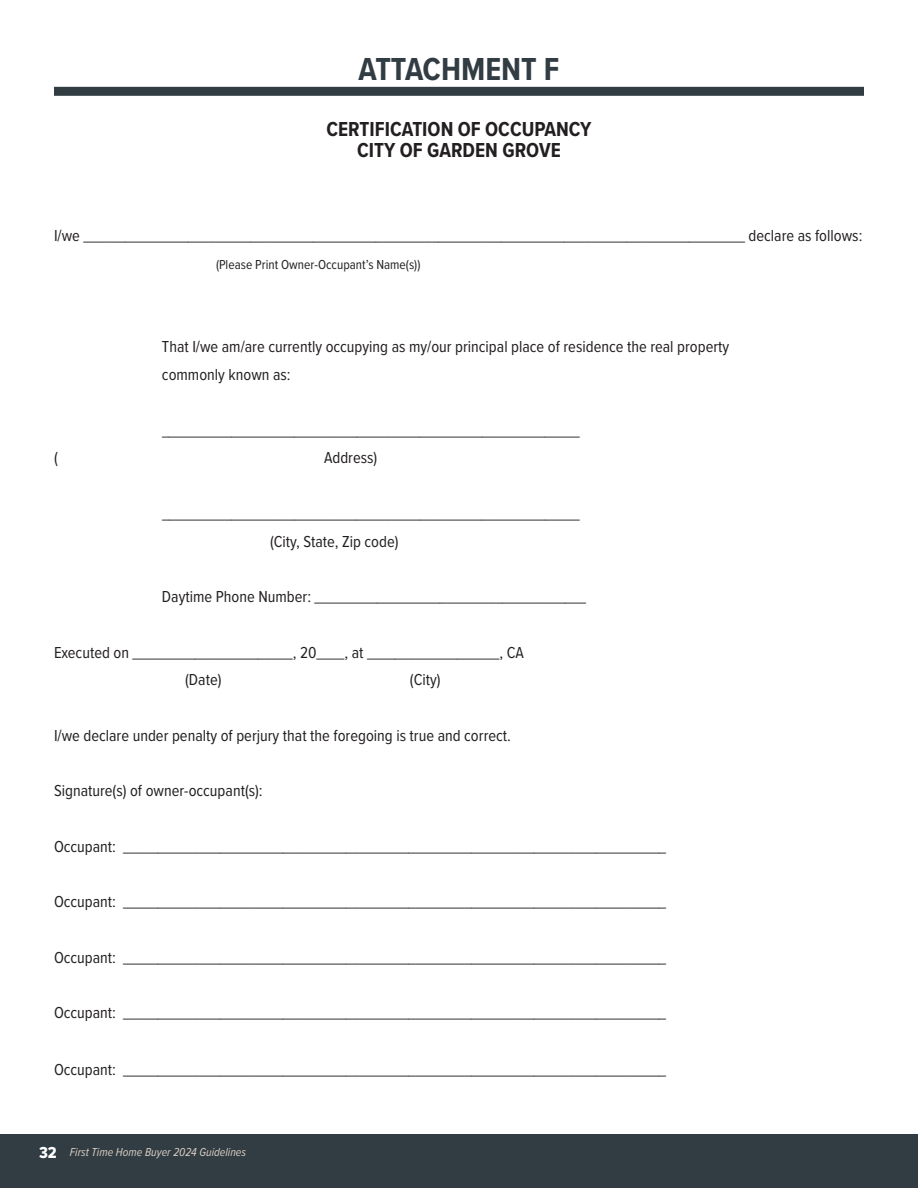
<style>
.page{position:relative;width:918px;height:1188px;background:#fff}
.page>*{position:absolute;margin:0;border:0;box-sizing:border-box;transform-origin:0 0}
.H1_Attachments{font:700 33px "Proxima Nova Cond";color:#323c43}
.H3_SubHead_Story{font:700 21px "Proxima Nova Cond";color:#231f20}
.Attachment_Paragraph{font:16.5px "Proxima Nova Cond";color:#231f20}
.Attachment_Paragraph-2{font:13.5px "Proxima Nova Cond";color:#231f20}
.t1{font:italic 12px "Proxima Nova Cond";color:#d7cdc3}
.s1{font-family:"Proxima Nova Cond Extrabld";font-style:normal;font-size:16.5px;color:#fff}
</style>
<div class="page">
<div style="left:0;top:1134px;width:918px;height:54px;background:#323c43"></div>
<div style="left:54px;top:87px;width:810px;height:9px;background:#323c43"></div>
<h1 class="H1_Attachments" style="left:359px;top:45px;width:202px">ATTACHMENT F</h1>
<h3 class="H3_SubHead_Story" style="left:326px;top:114px;width:267px">CERTIFICATION OF OCCUPANCY</h3>
<h3 class="H3_SubHead_Story" style="left:357px;top:135px;width:205px">CITY OF GARDEN GROVE</h3>
<p class="Attachment_Paragraph" style="left:54px;top:224px;width:810px">I/we _______________________________________________________________________________________________ declare as follows:</p>
<p class="Attachment_Paragraph-2" style="left:216px;top:255px;width:206px">(Please Print Owner-Occupant’s Name(s))</p>
<p class="Attachment_Paragraph" style="left:162px;top:335px;width:569px">That I/we am/are currently occupying as my/our principal place of residence the real property</p>
<p class="Attachment_Paragraph" style="left:162px;top:362px;width:130px">commonly known as:</p>
<p class="Attachment_Paragraph" style="left:162px;top:418px;width:419px">____________________________________________________________</p>
<p class="Attachment_Paragraph" style="left:54px;top:446px;width:5px">(</p>
<p class="Attachment_Paragraph" style="left:324px;top:446px;width:55px">Address)</p>
<p class="Attachment_Paragraph" style="left:162px;top:501px;width:419px">____________________________________________________________</p>
<p class="Attachment_Paragraph" style="left:270px;top:529px;width:130px">(City, State, Zip code)</p>
<p class="Attachment_Paragraph" style="left:162px;top:584px;width:426px">Daytime Phone Number: _______________________________________</p>
<p class="Attachment_Paragraph" style="left:54px;top:640px;width:471px">Executed on _______________________, 20____, at ___________________, CA</p>
<p class="Attachment_Paragraph" style="left:185px;top:668px;width:38px">(Date)</p>
<p class="Attachment_Paragraph" style="left:410px;top:668px;width:32px">(City)</p>
<p class="Attachment_Paragraph" style="left:54px;top:723px;width:458px">I/we declare under penalty of perjury that the foregoing is true and correct.</p>
<p class="Attachment_Paragraph" style="left:54px;top:779px;width:210px">Signature(s) of owner-occupant(s):</p>
<p class="Attachment_Paragraph" style="left:54px;top:834px;width:614px">Occupant: ______________________________________________________________________________</p>
<p class="Attachment_Paragraph" style="left:54px;top:890px;width:614px">Occupant: ______________________________________________________________________________</p>
<p class="Attachment_Paragraph" style="left:54px;top:945px;width:614px">Occupant: ______________________________________________________________________________</p>
<p class="Attachment_Paragraph" style="left:54px;top:1001px;width:614px">Occupant: ______________________________________________________________________________</p>
<p class="Attachment_Paragraph" style="left:54px;top:1058px;width:614px">Occupant: ______________________________________________________________________________</p>
<p class="t1" style="left:39px;top:1143px;width:209px"><span class="s1">32</span> First Time Home Buyer 2024 Guidelines</p>
</div>
